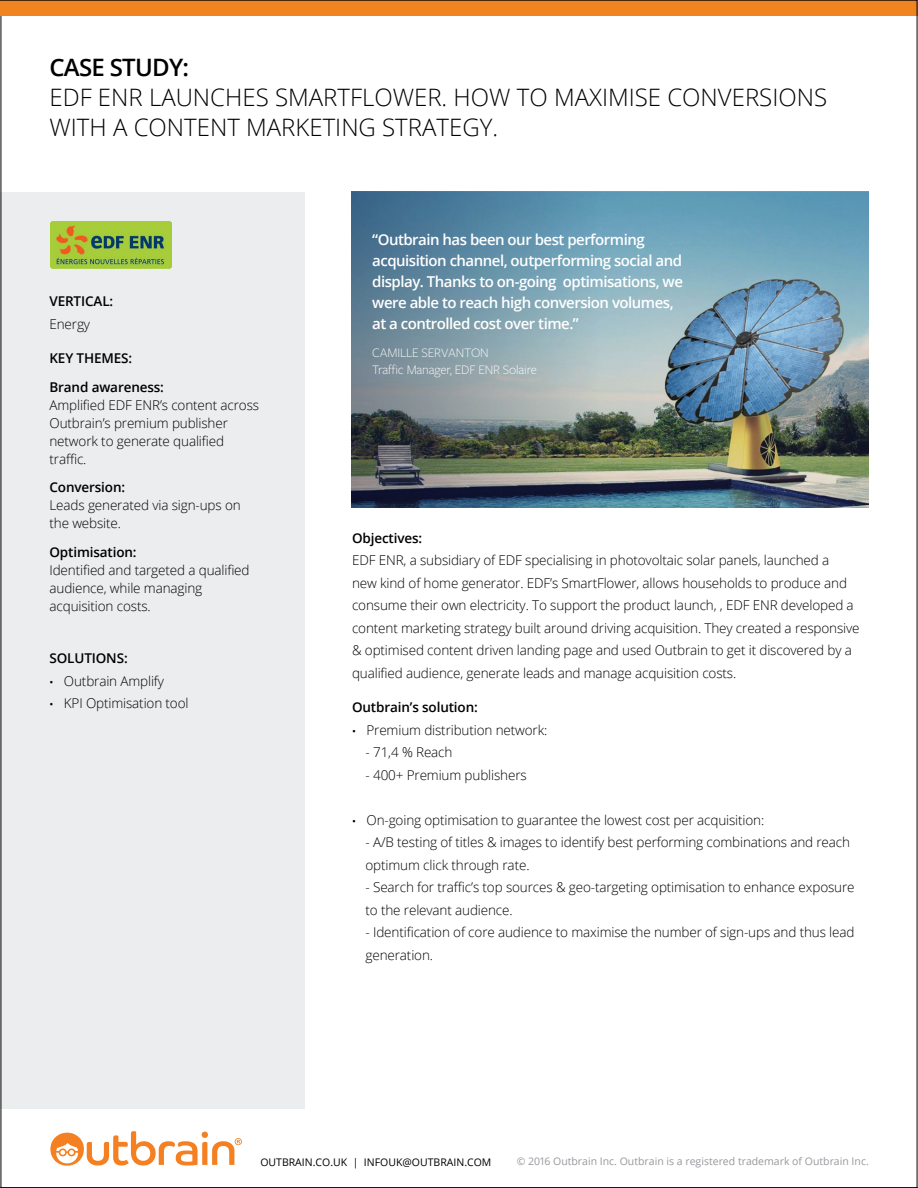
<style>
.page{position:relative;width:918px;height:1188px;background:#fff}
.page>*{position:absolute;margin:0;border:0;box-sizing:border-box;transform-origin:0 0}
.t1{font:300 24px/30px "Open Sans";color:#000}
.t2{font:600 24px "Open Sans";letter-spacing:-.03em;color:#000}
.t3{font:600 15px/21px "Open Sans";letter-spacing:-.035em;color:#fff}
.t4{font:300 13.5px/22.5px "Open Sans";letter-spacing:-.01em;color:#000}
.t5{font:600 13.5px/28.5px "Open Sans";letter-spacing:-.01em;color:#000}
.t6{font:300 13.5px/16.5px "Freight Sans Pro";letter-spacing:-.01em;color:#fff}
.t7{font:10.5px "Open Sans";color:#98989e}
.t8{font:10.5px "Open Sans";color:#000}
.s1{font-weight:400;font-size:10.5px}
</style>
<div class="page">
<div style="left:0;top:192px;width:304px;height:916px;background:#ecedee"></div>
<img style="left:351px;top:192px;width:518px;height:316px">
<img style="left:50px;top:222px;width:122px;height:46px">
<div style="left:0;top:0;width:918px;height:16px;background:#f08421"></div>
<svg style="left:50px;top:1131px;width:192px;height:35px"></svg>
<h1 class="t2" style="left:50px;top:50px;width:141px">CASE STUDY:</h1>
<h1 class="t1" style="left:50px;top:81px;width:779px">EDF ENR LAUNCHES SMARTFLOWER. HOW TO MAXIMISE CONVERSIONS<br>WITH A CONTENT MARKETING STRATEGY.</h1>
<p class="t5" style="left:50px;top:287px;width:65px">VERTICAL:</p>
<p class="t4" style="left:50px;top:312px;width:42px">Energy</p>
<p class="t5" style="left:50px;top:344px;width:116px">KEY THEMES:<br>Brand awareness:</p>
<p class="t4" style="left:50px;top:395px;width:211px;line-height:18px">Amplified EDF ENR’s content across<br>Outbrain’s premium publisher network to generate qualified traffic.</p>
<p class="t5" style="left:50px;top:473px;width:77px">Conversion:</p>
<p class="t4" style="left:50px;top:496px;width:193px;line-height:18px">Leads generated via sign-ups on the website.</p>
<p class="t5" style="left:50px;top:537px;width:89px">Optimisation:</p>
<p class="t4" style="left:50px;top:560px;width:202px;line-height:18px">Identified and targeted a qualified audience, while managing acquisition costs.</p>
<p class="t5" style="left:50px;top:644px;width:80px">SOLUTIONS:</p>
<p class="t4" style="left:50px;top:669px;width:116px"><span class="s1">•</span> Outbrain Amplify</p>
<p class="t4" style="left:50px;top:692px;width:141px"><span class="s1">•</span> KPI Optimisation tool</p>
<p class="t3" style="left:372px;top:229px;width:312px">“Outbrain has been our best performing acquisition channel, outperforming social and display. Thanks to on-going optimisations, we were able to reach high conversion volumes, at a controlled cost over time.”</p>
<p class="t6" style="left:372px;top:344px;width:166px">CAMILLE SERVANTON<br>Traffic Manager, EDF ENR Solaire</p>
<p class="t5" style="left:352px;top:523px;width:72px">Objectives:</p>
<p class="t4" style="left:352px;top:549px;width:509px">EDF ENR, a subsidiary of EDF specialising in photovoltaic solar panels, launched a<br>new kind of home generator. EDF’s SmartFlower, allows households to produce and consume their own electricity. To support the product launch, , EDF ENR developed a content marketing strategy built around driving acquisition. They created a responsive &amp; optimised content driven landing page and used Outbrain to get it discovered by a qualified audience, generate leads and manage acquisition costs.</p>
<p class="t5" style="left:352px;top:693px;width:127px">Outbrain’s solution:</p>
<p class="t4" style="left:352px;top:718px;width:197px"><span class="s1">•</span> Premium distribution network:</p>
<p class="t4" style="left:366px;top:741px;width:89px">- 71,4 % Reach</p>
<p class="t4" style="left:366px;top:763px;width:163px">- 400+ Premium publishers</p>
<p class="t4" style="left:352px;top:808px;width:414px"><span class="s1">•</span> On-going optimisation to guarantee the lowest cost per acquisition:</p>
<p class="t4" style="left:366px;top:831px;width:486px">- A/B testing of titles &amp; images to identify best performing combinations and reach optimum click through rate.</p>
<p class="t4" style="left:366px;top:876px;width:491px">- Search for traffic’s top sources &amp; geo-targeting optimisation to enhance exposure to the relevant audience.</p>
<p class="t4" style="left:366px;top:921px;width:490px">- Identification of core audience to maximise the number of sign-ups and thus lead generation.</p>
<p class="t8" style="left:260px;top:1154px;width:233px">OUTBRAIN.CO.UK | INFOUK@OUTBRAIN.COM</p>
<p class="t7" style="left:517px;top:1154px;width:354px">© 2016 Outbrain Inc. Outbrain is a registered trademark of Outbrain Inc.</p>
</div>
